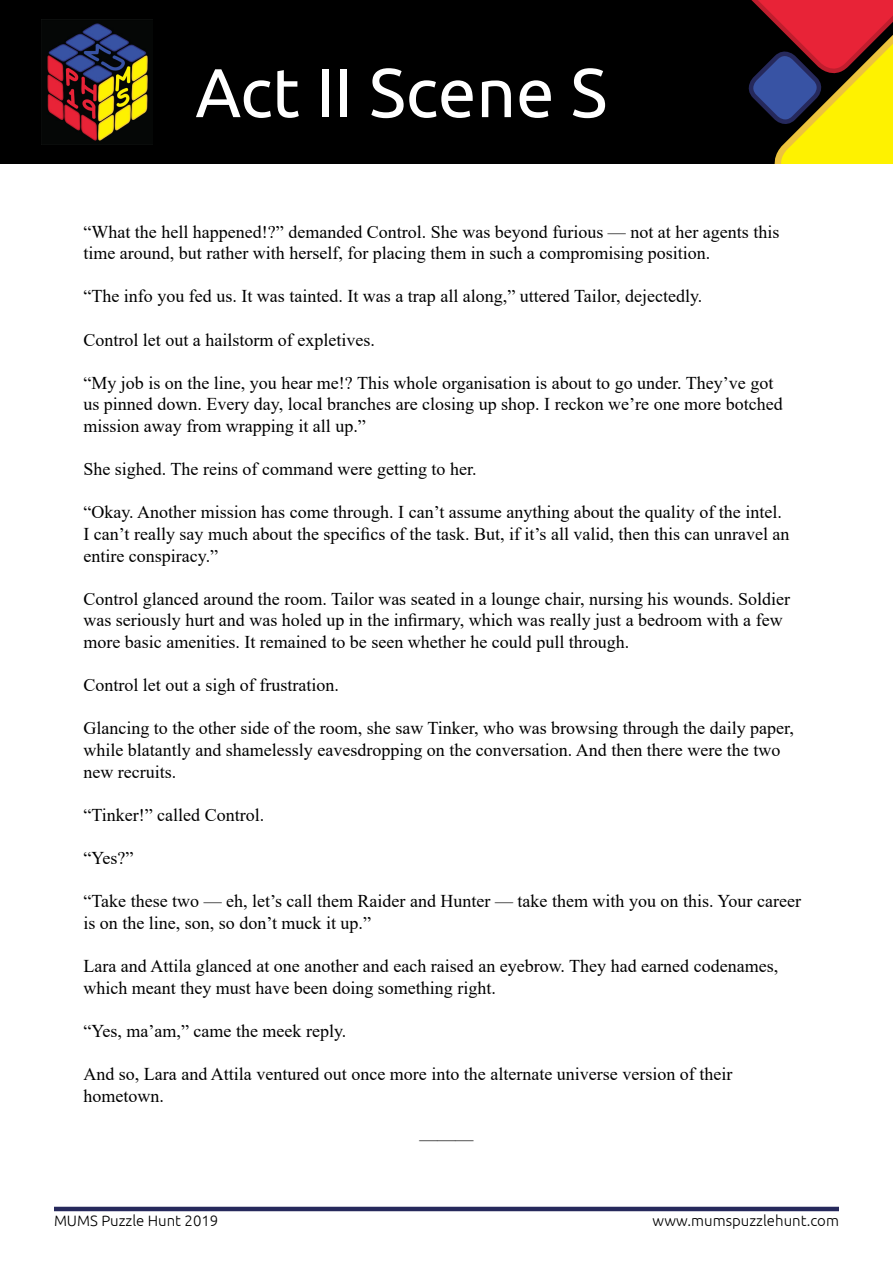
<style>
.page{position:relative;width:893px;height:1263px;background:#fff}
.page>*{position:absolute;margin:0;border:0;box-sizing:border-box;transform-origin:0 0}
.t1{font:69px "Ubuntu";color:#fff}
.t2{font:18px/21.6px "Times New Roman";color:#000}
.t3{font:300 15px "Ubuntu";color:#000}
</style>
<div class="page">
<div style="left:0;top:0;width:893px;height:163px;background:#000"></div>
<img style="left:42px;top:19px;width:111px;height:122px">
<svg style="left:748px;top:0;width:145px;height:163px"></svg>
<hr style="left:54px;top:1207px;width:785px;height:4px;background:#26295c">
<p class="t1" style="left:195px;top:51px;width:413px">Act II Scene S</p>
<p class="t2" style="left:83px;top:220px;width:697px">“What the hell happened!?” demanded Control. She was beyond furious — not at her agents this time around, but rather with herself, for placing them in such a compromising position.</p>
<p class="t2" style="left:83px;top:285px;width:620px">“The info you fed us. It was tainted. It was a trap all along,” uttered Tailor, dejectedly.</p>
<p class="t2" style="left:83px;top:328px;width:293px">Control let out a hailstorm of expletives.</p>
<p class="t2" style="left:83px;top:371px;width:701px">“My job is on the line, you hear me!? This whole organisation is about to go under. They’ve got us pinned down. Every day, local branches are closing up shop. I reckon we’re one more botched mission away from wrapping it all up.”</p>
<p class="t2" style="left:83px;top:458px;width:395px">She sighed. The reins of command were getting to her.</p>
<p class="t2" style="left:83px;top:501px;width:708px">“Okay. Another mission has come through. I can’t assume anything about the quality of the intel.<br>I can’t really say much about the specifics of the task. But, if it’s all valid, then this can unravel an entire conspiracy.”</p>
<p class="t2" style="left:83px;top:587px;width:708px">Control glanced around the room. Tailor was seated in a lounge chair, nursing his wounds. Soldier was seriously hurt and was holed up in the infirmary, which was really just a bedroom with a few more basic amenities. It remained to be seen whether he could pull through.</p>
<p class="t2" style="left:83px;top:674px;width:257px">Control let out a sigh of frustration.</p>
<p class="t2" style="left:83px;top:717px;width:712px">Glancing to the other side of the room, she saw Tinker, who was browsing through the daily paper, while blatantly and shamelessly eavesdropping on the conversation. And then there were the two new recruits.</p>
<p class="t2" style="left:83px;top:803px;width:182px">“Tinker!” called Control.</p>
<p class="t2" style="left:83px;top:846px;width:52px">“Yes?”</p>
<p class="t2" style="left:83px;top:890px;width:719px">“Take these two — eh, let’s call them Raider and Hunter — take them with you on this. Your career is on the line, son, so don’t muck it up.”</p>
<p class="t2" style="left:83px;top:954px;width:696px">Lara and Attila glanced at one another and each raised an eyebrow. They had earned codenames, which meant they must have been doing something right.</p>
<p class="t2" style="left:83px;top:1019px;width:264px">“Yes, ma’am,” came the meek reply.</p>
<p class="t2" style="left:83px;top:1062px;width:650px">And so, Lara and Attila ventured out once more into the alternate universe version of their hometown.</p>
<p class="t2" style="left:419px;top:1127px;width:55px">———</p>
<p class="t3" style="left:54px;top:1211px;width:166px">MUMS Puzzle Hunt 2019</p>
<p class="t3" style="left:652px;top:1211px;width:188px">www.mumspuzzlehunt.com</p>
</div>
